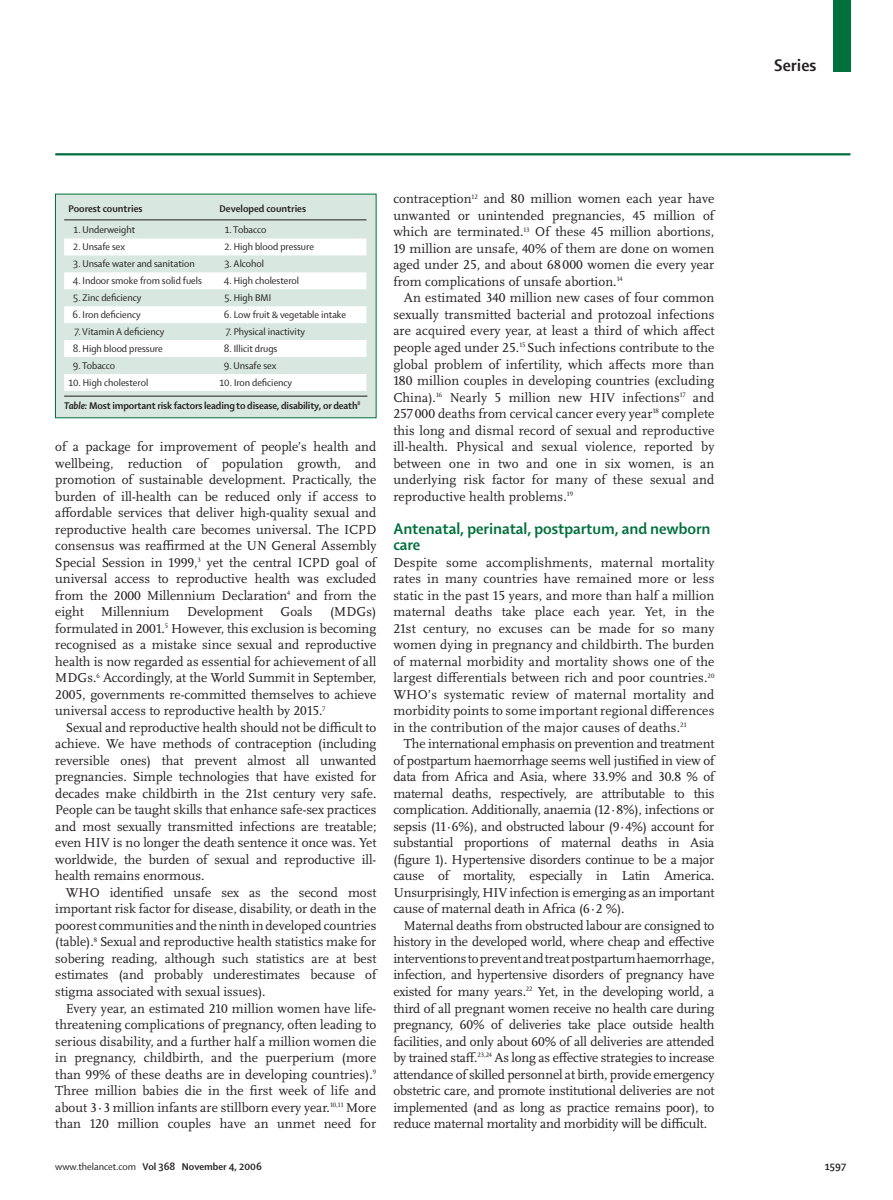
<style>
.page{position:relative;width:893px;height:1200px;background:#fff}
.page>*{position:absolute;margin:0;border:0;box-sizing:border-box;transform-origin:0 0}
.t1{font:700 18px "Shaker 2 Lancet";color:#231f20}
.t2{font:700 16.5px/16.5px "Shaker 2 Lancet";color:#00703c}
.t3{font:13.5px/16.5px "Scala Lancet Pro";color:#231f20;text-align:justify}
.t4{font:10.5px "Shaker 2 Lancet";color:#231f20}
.t5{font:700 10.5px "Shaker 2 Lancet";letter-spacing:-.01em;color:#231f20}
.s1{font-style:italic}
.s2{font-weight:400}
</style>
<div class="page">
<div style="left:833px;top:0;width:17px;height:71px;background:#00703c"></div>
<hr style="left:55px;top:153px;width:795px;height:2px;background:#00703c">
<div style="left:55px;top:194px;width:321px;height:223px;background:#d8e7df"></div>
<hr style="left:64px;top:396px;width:303px;height:1px;background:#231f20">
<svg style="left:64px;top:238px;width:302px;height:153px;fill:#fff"></svg>
<hr style="left:64px;top:219px;width:151px;height:1px;background:#231f20">
<hr style="left:215px;top:219px;width:151px;height:1px;background:#231f20">
<p class="t5" style="left:68px;top:204px;width:76px">Poorest countries</p>
<p class="t5" style="left:220px;top:204px;width:88px">Developed countries</p>
<p class="t4" style="left:74px;top:226px;width:63px">1. Underweight</p>
<p class="t4" style="left:225px;top:226px;width:43px">1. Tobacco</p>
<p class="t4" style="left:73px;top:243px;width:53px">2. Unsafe sex</p>
<p class="t4" style="left:224px;top:243px;width:91px">2. High blood pressure</p>
<p class="t4" style="left:73px;top:260px;width:123px">3. Unsafe water and sanitation</p>
<p class="t4" style="left:224px;top:260px;width:41px">3. Alcohol</p>
<p class="t4" style="left:73px;top:277px;width:131px">4. Indoor smoke from solid fuels</p>
<p class="t4" style="left:224px;top:277px;width:77px">4. High cholesterol</p>
<p class="t4" style="left:73px;top:293px;width:70px">5. Zinc deficiency</p>
<p class="t4" style="left:224px;top:293px;width:48px">5. High BMI</p>
<p class="t4" style="left:73px;top:310px;width:70px">6. Iron deficiency</p>
<p class="t4" style="left:224px;top:310px;width:124px">6. Low fruit &amp; vegetable intake</p>
<p class="t4" style="left:75px;top:327px;width:91px">7. Vitamin A deficiency</p>
<p class="t4" style="left:226px;top:327px;width:81px">7. Physical inactivity</p>
<p class="t4" style="left:73px;top:344px;width:92px">8. High blood pressure</p>
<p class="t4" style="left:224px;top:344px;width:55px">8. Illicit drugs</p>
<p class="t4" style="left:73px;top:361px;width:44px">9. Tobacco</p>
<p class="t4" style="left:224px;top:361px;width:54px">9. Unsafe sex</p>
<p class="t4" style="left:68px;top:378px;width:81px">10. High cholesterol</p>
<p class="t4" style="left:220px;top:378px;width:74px">10. Iron deficiency</p>
<p class="t5" style="left:64px;top:401px;width:298px"><span class="s1">Table:</span> Most important risk factors leading to disease, disability, or death<sup>8</sup></p>
<p class="t3" style="left:55px;top:439px;width:323px">of a package for improvement of people’s health and wellbeing, reduction of population growth, and promotion of sustainable development. Practically, the burden of ill-health can be reduced only if access to affordable services that deliver high-quality sexual and reproductive health care becomes universal. The ICPD consensus was reaffirmed at the UN General Assembly Special Session in 1999,<sup>3</sup> yet the central ICPD goal of universal access to reproductive health was excluded from the 2000 Millennium Declaration<sup>4</sup> and from the eight</p>
<p class="t3" style="left:101px;top:604px;width:70px">Millennium</p>
<p class="t3" style="left:187px;top:604px;width:78px">Development</p>
<p class="t3" style="left:281px;top:604px;width:34px">Goals</p>
<p class="t3" style="left:55px;top:604px;width:323px;text-indent:275px">(MDGs) formulated in 2001.<sup>5</sup> However, this exclusion is becoming recognised as a mistake since sexual and reproductive health is now regarded as essential for achievement of all MDGs.<sup>6</sup> Accordingly, at the World Summit in September, 2005, governments re-committed themselves to achieve universal access to reproductive health by 2015.<sup>7</sup></p>
<p class="t3" style="left:55px;top:720px;width:323px;text-indent:11px">Sexual and reproductive health should not be difficult to achieve. We have methods of contraception (including reversible ones) that prevent almost all unwanted pregnancies. Simple technologies that have existed for decades make childbirth in the 21st century very safe.<br>People can be taught skills that enhance safe-sex practices and most sexually transmitted infections are treatable; even HIV is no longer the death sentence it once was. Yet worldwide, the burden of sexual and reproductive ill&shy;health remains enormous.</p>
<p class="t3" style="left:55px;top:885px;width:323px;text-indent:11px">WHO identified unsafe sex as the second most important risk factor for disease, disability, or death in the poorest communities and the ninth in developed countries (table).<sup>8</sup> Sexual and reproductive health statistics make for sobering reading, although such statistics are at best estimates (and probably underestimates because of stigma associated with sexual issues).</p>
<p class="t3" style="left:55px;top:1000px;width:323px;text-indent:11px">Every year, an estimated 210 million women have life&shy;threatening complications of pregnancy, often leading to serious disability, and a further half a million women die in pregnancy, childbirth, and the puerperium (more than 99% of these deaths are in developing countries).<sup>9<br></sup>Three million babies die in the first week of life and about 3·3 million infants are stillborn every year.<sup>10,11</sup> More than 120 million couples have an unmet need for</p>
<p class="t3" style="left:393px;top:192px;width:322px">contraception<sup>12</sup> and 80 million women each year have unwanted or unintended pregnancies, 45 million of which are terminated.<sup>13</sup> Of these 45 million abortions, 19 million are unsafe, 40% of them are done on women aged under 25, and about 68 000 women die every year from complications of unsafe abortion.<sup>14</sup></p>
<p class="t3" style="left:393px;top:291px;width:323px;text-indent:11px">An estimated 340 million new cases of four common sexually transmitted bacterial and protozoal infections are acquired every year, at least a third of which affect people aged under 25.<sup>15</sup> Such infections contribute to the global problem of infertility, which affects more than 180 million couples in developing countries (excluding China).<sup>16</sup> Nearly 5 million new HIV infections<sup>17</sup> and 257 000 deaths from cervical cancer every year<sup>18</sup> complete this long and dismal record of sexual and reproductive ill-health. Physical and sexual violence, reported by between one in two and one in six women, is an underlying risk factor for many of these sexual and reproductive health problems.<sup>19</sup></p>
<p class="t2" style="left:393px;top:521px;width:319px">Antenatal, perinatal, postpartum, and newborn care</p>
<p class="t3" style="left:393px;top:555px;width:323px">Despite some accomplishments, maternal mortality rates in many countries have remained more or less static in the past 15 years, and more than half a million maternal deaths take place each year. Yet, in the 21st century, no excuses can be made for so many women dying in pregnancy and childbirth. The burden of maternal morbidity and mortality shows one of the largest differentials between rich and poor countries.<sup>20<br></sup>WHO’s systematic review of maternal mortality and morbidity points to some important regional differences in the contribution of the major causes of deaths.<sup>21</sup></p>
<p class="t3" style="left:393px;top:736px;width:323px;text-indent:11px">The international emphasis on prevention and treatment of postpartum haemorrhage seems well justified in view of data from Africa and Asia, where 33.9% and 30.8 % of maternal deaths, respectively, are attributable to this complication. Additionally, anaemia (12·8%), infections or sepsis (11·6%), and obstructed labour (9·4%) account for substantial proportions of maternal deaths in Asia (figure 1). Hypertensive disorders continue to be a major cause of mortality, especially in Latin America.<br>Unsurprisingly, HIV infection is emerging as an important cause of maternal death in Africa (6·2 %).</p>
<p class="t3" style="left:393px;top:918px;width:323px;text-indent:11px">Maternal deaths from obstructed labour are consigned to history in the developed world, where cheap and effective interventions to prevent and treat postpartum haemorrhage, infection, and hypertensive disorders of pregnancy have existed for many years.<sup>22</sup> Yet, in the developing world, a third of all pregnant women receive no health care during pregnancy, 60% of deliveries take place outside health facilities, and only about 60% of all deliveries are attended by trained staff.<sup>23,24</sup> As long as effective strategies to increase attendance of skilled personnel at birth, provide emergency obstetric care, and promote institutional deliveries are not implemented (and as long as practice remains poor), to reduce maternal mortality and morbidity will be difficult.</p>
<h1 class="t1" style="left:774px;top:58px;width:44px">Series</h1>
<p class="t5" style="left:55px;top:1162px;width:208px"><span class="s2">www.thelancet.com</span> Vol 368 November 4, 2006</p>
<p class="t5" style="left:825px;top:1162px;width:23px">1597</p>
</div>
